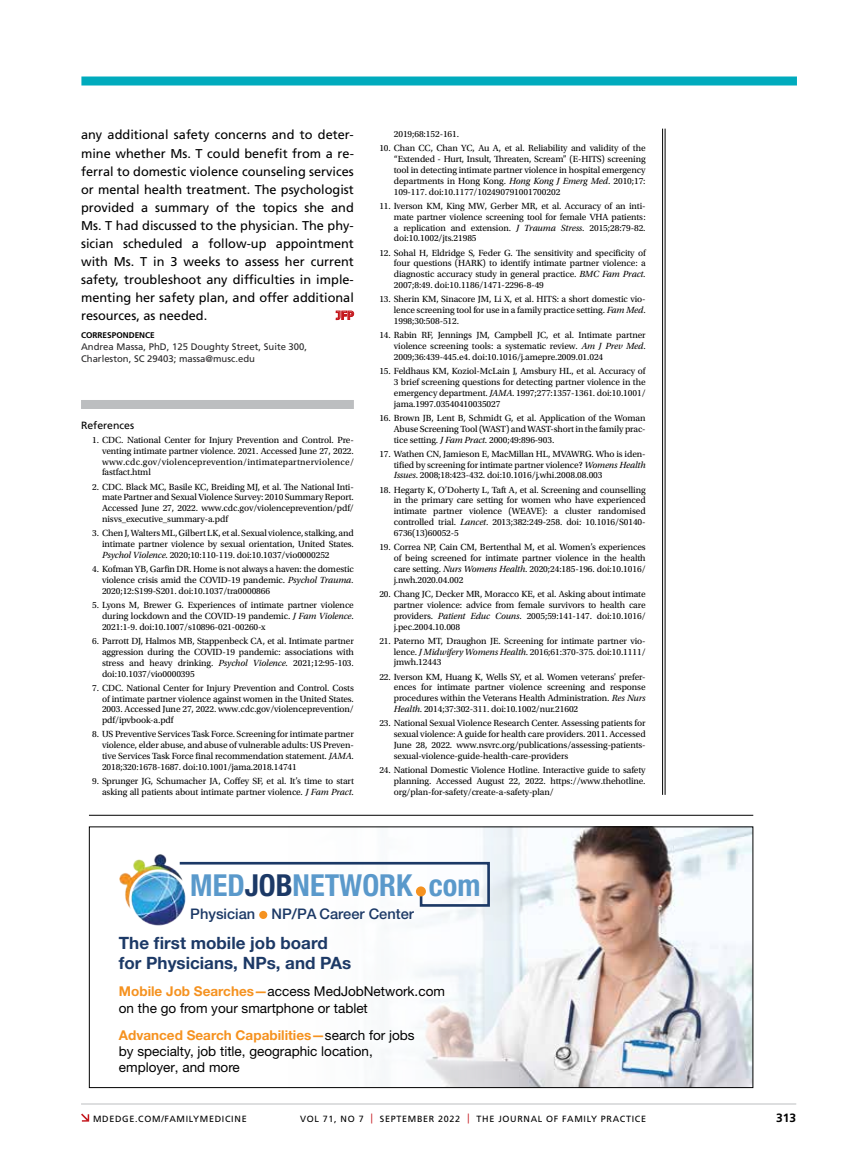
<style>
.page{position:relative;width:851px;height:1161px;background:#fff}
.page>*{position:absolute;margin:0;border:0;box-sizing:border-box;transform-origin:0 0}
.t1{font:700 condensed 30.3px "Helvetica Neue LT Std";color:#5a99cb}
.t2{font:700 16.95px/20.7px "Helvetica Neue LT Std";color:#1c3966}
.t3{font:500 14.55px "Helvetica Neue LT Std";color:#1c3966}
.t4{font:13.5px/16.2px "Helvetica Neue LT Std";color:#000}
.t5{font:12.75px/18px "Frutiger LT Std";color:#000;text-align:justify}
.t6{font:700 12px "Frutiger LT Std";color:#000}
.t7{font:11.25px "Neuzeit SLT Std Book Heavy SC800";color:#c4161c}
.t8{font:10.5px "Frutiger LT Std";color:#000}
.t9{font:9.45px/12px "Frutiger LT Std";color:#292829}
.t10{font:9.3px/10.8px "Utopia Std";letter-spacing:-.01em;color:#000;text-align:justify}
.t11{font:9px "Frutiger LT Std";letter-spacing:.075em;color:#000}
.t12{font:700 8.25px "Frutiger LT Std";color:#000}
.s1{font-style:italic}
.s2{color:#1c3966}
.s3{font-weight:700;color:#f59220}
.s4{font-size:9.9px;color:#c4161c}
</style>
<div class="page">
<div style="left:81px;top:77px;width:716px;height:9px;background:#00abbd"></div>
<svg style="left:81px;top:1114px;width:8px;height:8px"></svg>
<hr style="left:81px;top:1104px;width:715px;height:1px;background:#bcbec0">
<hr style="left:664px;top:129px;width:1px;height:666px;background:#000">
<hr style="left:662px;top:129px;width:1px;height:666px;background:#000">
<div style="left:81px;top:400px;width:273px;height:9px;background:#bcbec0"></div>
<svg style="left:335px;top:310px;width:19px;height:10px"></svg>
<img style="left:432px;top:828px;width:319px;height:258px">
<div style="left:89px;top:827px;width:544px;height:242px;background:#fff;opacity:.5"></div>
<img style="left:119px;top:854px;width:67px;height:71px">
<div style="left:259px;top:911px;width:8px;height:8px;background:#f59220;border-radius:50%"></div>
<svg style="left:177px;top:861px;width:314px;height:47px"></svg>
<div style="left:416px;top:886px;width:10px;height:10px;background:#f59220;border-radius:50%"></div>
<div style="left:89px;top:826px;width:664px;height:262px;border:1px solid #000"></div>
<hr style="left:89px;top:815px;width:664px;height:1px;background:#000">
<p class="t5" style="left:81px;top:126px;width:274px">any additional safety concerns and to deter&shy;mine whether Ms. T could benefit from a re&shy;ferral to domestic violence counseling services or mental health treatment. The psychologist provided a summary of the topics she and Ms. T had discussed to the physician. The phy&shy;sician scheduled a follow-up appointment with Ms. T in 3 weeks to assess her current safety, troubleshoot any difficulties in imple&shy;menting her safety plan, and offer additional resources, as needed.</p>
<p class="t7" style="left:336px;top:308px;width:19px">JFP</p>
<p class="t12" style="left:81px;top:330px;width:75px">CORRESPONDENCE</p>
<p class="t9" style="left:81px;top:340px;width:228px">Andrea Massa, PhD, 125 Doughty Street, Suite 300,<br>Charleston, SC 29403; massa@musc.edu</p>
<p class="t8" style="left:81px;top:419px;width:55px">References</p>
<p class="t10" style="left:102px;top:435px;width:253px;text-indent:-10px">1. CDC. National Center for Injury Prevention and Control. Pre&shy;venting intimate partner violence. 2021. Accessed June 27, 2022. www.cdc.gov/violenceprevention/intimatepartnerviolence/ fastfact.html</p>
<p class="t10" style="left:102px;top:481px;width:253px;text-indent:-10px">2. CDC. Black MC, Basile KC, Breiding MJ, et al. The National Inti&shy;mate Partner and Sexual Violence Survey: 2010 Summary Report.<br>Accessed June 27, 2022. www.cdc.gov/violenceprevention/pdf/ nisvs_executive_summary-a.pdf</p>
<p class="t10" style="left:102px;top:528px;width:253px;text-indent:-10px">3. Chen J, Walters ML, Gilbert LK, et al. Sexual violence, stalking, and intimate partner violence by sexual orientation, United States.<br><span class="s1">Psychol Violence</span>. 2020;10:110-119. doi:10.1037/vio0000252</p>
<p class="t10" style="left:102px;top:564px;width:253px;text-indent:-10px">4. Kofman YB, Garfin DR. Home is not always a haven: the domestic violence crisis amid the COVID-19 pandemic. <span class="s1">Psychol Trauma.<br></span>2020;12:S199-S201. doi:10.1037/tra0000866</p>
<p class="t10" style="left:102px;top:600px;width:253px;text-indent:-10px">5. Lyons M, Brewer G. Experiences of intimate partner violence during lockdown and the COVID-19 pandemic. <span class="s1">J Fam Violence</span>.<br>2021:1-9. doi:10.1007/s10896-021-00260-x</p>
<p class="t10" style="left:102px;top:636px;width:253px;text-indent:-10px">6. Parrott DJ, Halmos MB, Stappenbeck CA, et al. Intimate partner aggression during the COVID-19 pandemic: associations with stress and heavy drinking. <span class="s1">Psychol Violence</span>. 2021;12:95-103. doi:10.1037/vio0000395</p>
<p class="t10" style="left:102px;top:682px;width:253px;text-indent:-10px">7. CDC. National Center for Injury Prevention and Control. Costs of intimate partner violence against women in the United States.<br>2003. Accessed June 27, 2022. www.cdc.gov/violenceprevention/ pdf/ipvbook-a.pdf</p>
<p class="t10" style="left:102px;top:729px;width:253px;text-indent:-10px">8. US Preventive Services Task Force. Screening for intimate partner violence, elder abuse, and abuse of vulnerable adults: US Preven&shy;tive Services Task Force final recommendation statement. <span class="s1">JAMA</span>.<br>2018;320:1678-1687. doi:10.1001/jama.2018.14741</p>
<p class="t10" style="left:92px;top:776px;width:263px;text-align:right">9. Sprunger JG, Schumacher JA, Coffey SF, et al. It’s time to start asking all patients about intimate partner violence. <span class="s1">J Fam Pract</span>.</p>
<p class="t10" style="left:394px;top:129px;width:67px">2019;68:152-161.</p>
<p class="t10" style="left:394px;top:143px;width:253px;text-indent:-14px">10. Chan CC, Chan YC, Au A, et al. Reliability and validity of the “Extended - Hurt, Insult, Threaten, Scream” (E-HITS) screening tool in detecting intimate partner violence in hospital emergency departments in Hong Kong. <span class="s1">Hong Kong J Emerg Med</span>. 2010;17:<br>109-117. doi:10.1177/102490791001700202</p>
<p class="t10" style="left:394px;top:201px;width:253px;text-indent:-14px">11. Iverson KM, King MW, Gerber MR, et al. Accuracy of an inti&shy;mate partner violence screening tool for female VHA patients: a replication and extension. <span class="s1">J Trauma Stress</span>. 2015;28:79-82. doi:10.1002/jts.21985</p>
<p class="t10" style="left:394px;top:247px;width:253px;text-indent:-14px">12. Sohal H, Eldridge S, Feder G. The sensitivity and specificity of four questions (HARK) to identify intimate partner violence: a diagnostic accuracy study in general practice. <span class="s1">BMC Fam Pract</span>.<br>2007;8:49. doi:10.1186/1471-2296-8-49</p>
<p class="t10" style="left:394px;top:294px;width:253px;text-indent:-14px">13. Sherin KM, Sinacore JM, Li X, et al. HITS: a short domestic vio&shy;lence screening tool for use in a family practice setting. <span class="s1">Fam Med</span>.<br>1998;30:508-512.</p>
<p class="t10" style="left:394px;top:330px;width:253px;text-indent:-14px">14. Rabin RF, Jennings JM, Campbell JC, et al. Intimate partner violence screening tools: a systematic review. <span class="s1">Am J Prev Med</span>.<br>2009;36:439-445.e4. doi:10.1016/j.amepre.2009.01.024</p>
<p class="t10" style="left:394px;top:366px;width:253px;text-indent:-14px">15. Feldhaus KM, Koziol-McLain J, Amsbury HL, et al. Accuracy of 3 brief screening questions for detecting partner violence in the emergency department. <span class="s1">JAMA</span>. 1997;277:1357-1361. doi:10.1001/ jama.1997.03540410035027</p>
<p class="t10" style="left:394px;top:413px;width:253px;text-indent:-14px">16. Brown JB, Lent B, Schmidt G, et al. Application of the Woman Abuse Screening Tool (WAST) and WAST-short in the family prac&shy;tice setting. <span class="s1">J Fam Pract</span>. 2000;49:896-903.</p>
<p class="t10" style="left:394px;top:448px;width:253px;text-indent:-14px">17. Wathen CN, Jamieson E, MacMillan HL, MVAWRG. Who is iden&shy;tified by screening for intimate partner violence? <span class="s1">Womens Health Issues</span>. 2008;18:423-432. doi:10.1016/j.whi.2008.08.003</p>
<p class="t10" style="left:394px;top:484px;width:253px;text-indent:-14px">18. Hegarty K, O’Doherty L, Taft A, et al. Screening and counselling in the primary care setting for women who have experienced intimate partner violence (WEAVE): a cluster randomised controlled trial. <span class="s1">Lancet</span>. 2013;382:249-258. doi: 10.1016/S0140- 6736(13)60052-5</p>
<p class="t10" style="left:394px;top:542px;width:253px;text-indent:-14px">19. Correa NP, Cain CM, Bertenthal M, et al. Women’s experiences of being screened for intimate partner violence in the health care setting. <span class="s1">Nurs Womens Health</span>. 2020;24:185-196. doi:10.1016/ j.nwh.2020.04.002</p>
<p class="t10" style="left:394px;top:589px;width:253px;text-indent:-14px">20. Chang JC, Decker MR, Moracco KE, et al. Asking about intimate partner violence: advice from female survivors to health care providers. <span class="s1">Patient Educ Couns</span>. 2005;59:141-147. doi:10.1016/ j.pec.2004.10.008</p>
<p class="t10" style="left:394px;top:635px;width:253px;text-indent:-14px">21. Paterno MT, Draughon JE. Screening for intimate partner vio&shy;lence. <span class="s1">J Midwifery Womens Health</span>. 2016;61:370-375. doi:10.1111/ jmwh.12443</p>
<p class="t10" style="left:394px;top:671px;width:253px;text-indent:-14px">22. Iverson KM, Huang K, Wells SY, et al. Women veterans’ prefer&shy;ences for intimate partner violence screening and response procedures within the Veterans Health Administration. <span class="s1">Res Nurs Health</span>. 2014;37:302-311. doi:10.1002/nur.21602</p>
<p class="t10" style="left:394px;top:718px;width:253px;text-indent:-14px">23. National Sexual Violence Research Center. Assessing patients for sexual violence: A guide for health care providers. 2011. Accessed June 28, 2022. www.nsvrc.org/publications/assessing-patients&shy;sexual-violence-guide-health-care-providers</p>
<p class="t10" style="left:394px;top:765px;width:253px;text-indent:-14px">24. National Domestic Violence Hotline. Interactive guide to safety planning. Accessed August 22, 2022. https://www.thehotline. org/plan-for-safety/create-a-safety-plan/</p>
<h1 class="t1" style="left:190px;top:867px;width:292px">MED<span class="s2">JOB</span>NETWORK com</h1>
<h3 class="t3" style="left:190px;top:905px;width:225px">Physician NP/PA Career Center</h3>
<h2 class="t2" style="left:119px;top:932px;width:234px">The first mobile job board for Physicians, NPs, and PAs</h2>
<h3 class="t4" style="left:119px;top:983px;width:327px"><span class="s3">Mobile Job Searches—</span>access MedJobNetwork.com on the go from your smartphone or tablet</h3>
<h3 class="t4" style="left:119px;top:1027px;width:297px"><span class="s3">Advanced Search Capabilities—</span>search for jobs by specialty, job title, geographic location, employer, and more</h3>
<p class="t11" style="left:93px;top:1113px;width:155px">MDEDGE.COM/FAMILYMEDICINE</p>
<p class="t11" style="left:300px;top:1113px;width:347px">VOL 71, NO 7 <span class="s4">|</span> SEPTEMBER 2022 <span class="s4">|</span> THE JOURNAL OF FAMILY PRACTICE</p>
<p class="t6" style="left:776px;top:1111px;width:22px">313</p>
</div>
